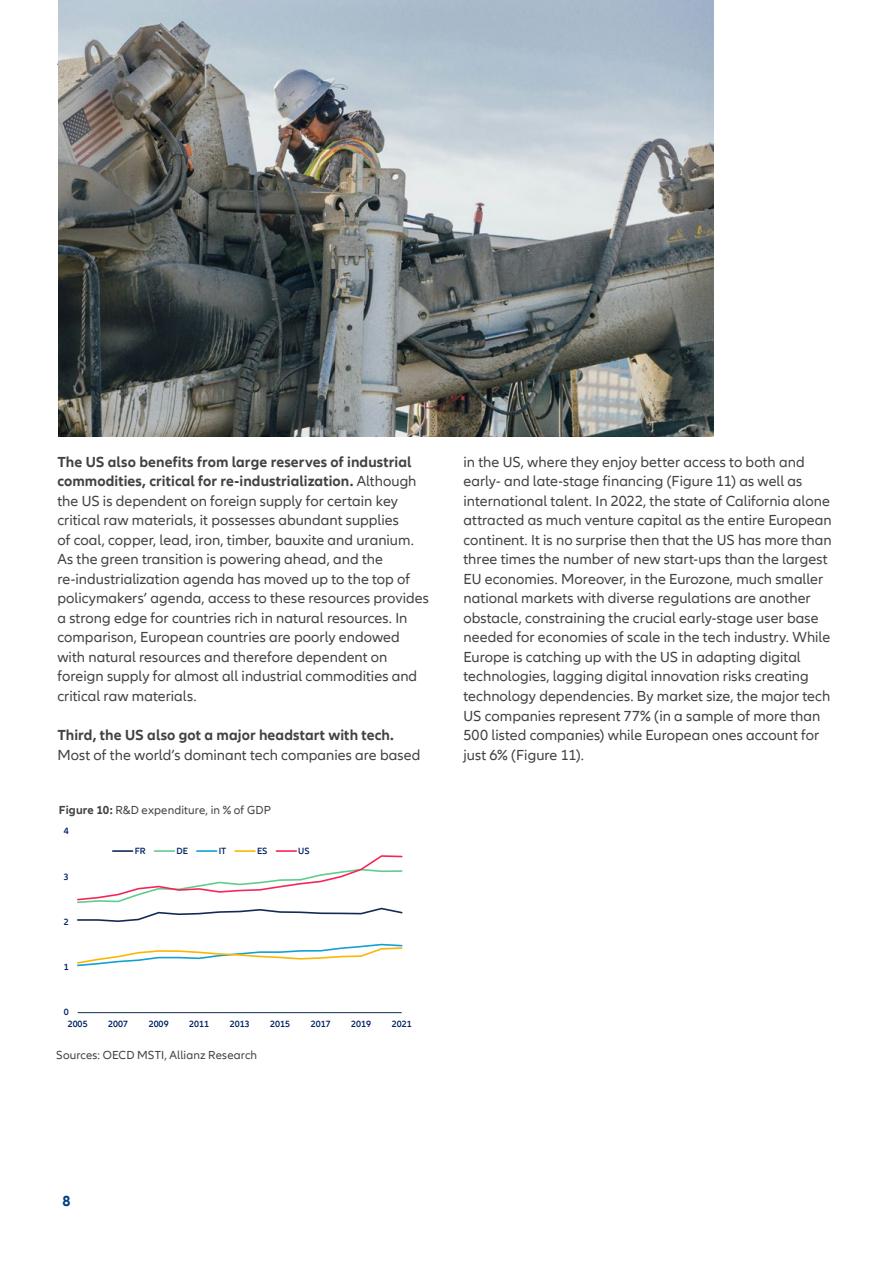
<style>
.page{position:relative;width:893px;height:1263px;background:#fff}
.page>*{position:absolute;margin:0;border:0;box-sizing:border-box;transform-origin:0 0}
.t1{font:15px/19.5px "Allianz Neo";letter-spacing:.005em;color:#424241}
.t2{font:700 15px "Allianz Neo";letter-spacing:.005em;color:#424241}
.t3{font:700 15px "Allianz Neo";color:#033f85}
.t4{font:12px "Allianz Neo";letter-spacing:.01em;color:#424241}
.t5{font:600 9.3px "Allianz Neo";letter-spacing:-.005em;color:#002060}
.s1{font-weight:700}
</style>
<div class="page">
<hr style="left:78px;top:1012px;width:324px;height:1px;background:#122b54">
<svg style="left:78px;top:943px;width:324px;height:24px"></svg>
<svg style="left:78px;top:855px;width:324px;height:67px"></svg>
<hr style="left:113px;top:850px;width:20px;height:2px;background:#122b54">
<hr style="left:154px;top:850px;width:20px;height:2px;background:#5fcd8a">
<hr style="left:197px;top:850px;width:20px;height:2px;background:#13a0d3">
<hr style="left:235px;top:850px;width:20px;height:2px;background:#fab600">
<hr style="left:276px;top:850px;width:20px;height:2px;background:#f62459">
<img style="left:58px;top:0;width:655px;height:437px">
<p class="t1" style="left:57px;top:453px;width:373px"><span class="s1">The US also benefits from large reserves of industrial commodities, critical for re-industrialization.</span> Although the US is dependent on foreign supply for certain key critical raw materials, it possesses abundant supplies<br>of coal, copper, lead, iron, timber, bauxite and uranium.<br>As the green transition is powering ahead, and the re-industrialization agenda has moved up to the top of policymakers’ agenda, access to these resources provides a strong edge for countries rich in natural resources. In comparison, European countries are poorly endowed with natural resources and therefore dependent on foreign supply for almost all industrial commodities and critical raw materials.</p>
<p class="t2" style="left:57px;top:726px;width:338px">Third, the US also got a major headstart with tech.</p>
<p class="t1" style="left:57px;top:745px;width:364px">Most of the world’s dominant tech companies are based</p>
<p class="t4" style="left:59px;top:803px;width:214px"><span class="s1">Figure 10:</span> R&amp;D expenditure, in % of GDP</p>
<p class="t5" style="left:64px;top:826px;width:6px">4</p>
<p class="t5" style="left:64px;top:871px;width:6px">3</p>
<p class="t5" style="left:64px;top:916px;width:6px">2</p>
<p class="t5" style="left:64px;top:961px;width:6px">1</p>
<p class="t5" style="left:64px;top:1007px;width:6px">0</p>
<p class="t5" style="left:135px;top:845px;width:13px">FR</p>
<p class="t5" style="left:176px;top:845px;width:13px">DE</p>
<p class="t5" style="left:219px;top:845px;width:9px">IT</p>
<p class="t5" style="left:257px;top:845px;width:12px">ES</p>
<p class="t5" style="left:298px;top:845px;width:13px">US</p>
<p class="t5" style="left:68px;top:1019px;width:22px">2005</p>
<p class="t5" style="left:108px;top:1019px;width:22px">2007</p>
<p class="t5" style="left:149px;top:1019px;width:22px">2009</p>
<p class="t5" style="left:189px;top:1019px;width:22px">2011</p>
<p class="t5" style="left:230px;top:1019px;width:22px">2013</p>
<p class="t5" style="left:270px;top:1019px;width:22px">2015</p>
<p class="t5" style="left:311px;top:1019px;width:22px">2017</p>
<p class="t5" style="left:351px;top:1019px;width:22px">2019</p>
<p class="t5" style="left:392px;top:1019px;width:22px">2021</p>
<p class="t4" style="left:56px;top:1048px;width:202px">Sources: OECD MSTI, Allianz Research</p>
<p class="t1" style="left:463px;top:453px;width:370px">in the US, where they enjoy better access to both and early- and late-stage financing (Figure 11) as well as international talent. In 2022, the state of California alone attracted as much venture capital as the entire European continent. It is no surprise then that the US has more than three times the number of new start-ups than the largest EU economies. Moreover, in the Eurozone, much smaller national markets with diverse regulations are another obstacle, constraining the crucial early-stage user base needed for economies of scale in the tech industry. While Europe is catching up with the US in adapting digital technologies, lagging digital innovation risks creating technology dependencies. By market size, the major tech US companies represent 77% (in a sample of more than 500 listed companies) while European ones account for just 6% (Figure 11).</p>
<p class="t3" style="left:62px;top:1192px;width:10px">8</p>
</div>
